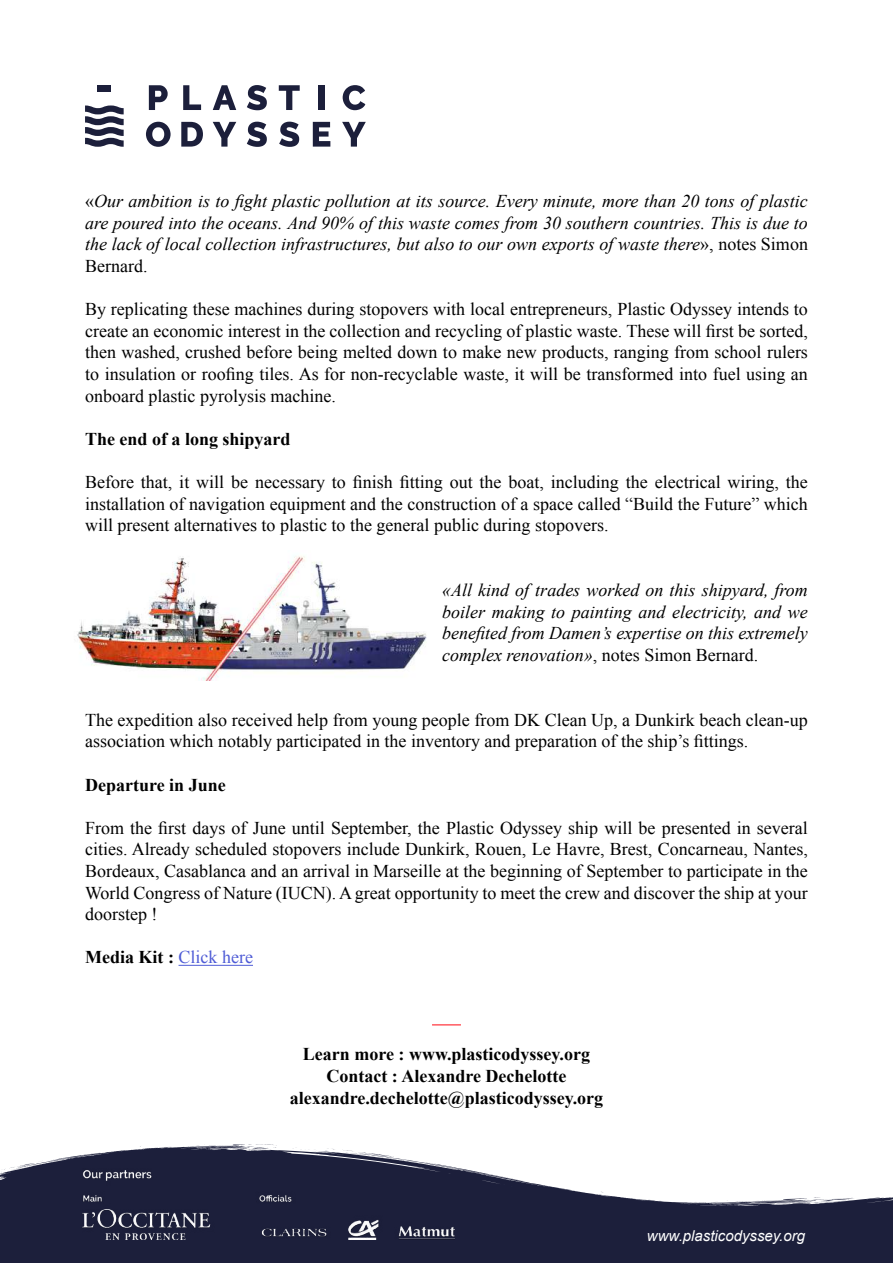
<style>
.page{position:relative;width:893px;height:1263px;background:#fff}
.page>*{position:absolute;margin:0;border:0;box-sizing:border-box;transform-origin:0 0}
.t1{font:18px/21.6px "Times New Roman";color:#000;text-align:justify}
.t2{font:italic 18px/21.6px "Times New Roman";color:#000;text-align:justify}
.t3{font:700 18px/21.6px "Times New Roman";color:#000;text-align:center}
.t4{font:italic 15px "Arial";color:#fff}
.s1{font-style:normal}
.s2{font-weight:400;color:#4f5cd6}
</style>
<div class="page">
<svg style="left:149px;top:85px;width:19px;height:25px"></svg>
<svg style="left:146px;top:122px;width:25px;height:25px"></svg>
<svg style="left:183px;top:85px;width:18px;height:25px"></svg>
<svg style="left:181px;top:122px;width:22px;height:25px"></svg>
<svg style="left:213px;top:85px;width:23px;height:25px"></svg>
<svg style="left:213px;top:122px;width:23px;height:25px"></svg>
<svg style="left:247px;top:85px;width:20px;height:25px"></svg>
<svg style="left:247px;top:122px;width:20px;height:25px"></svg>
<svg style="left:279px;top:85px;width:21px;height:25px"></svg>
<svg style="left:279px;top:122px;width:20px;height:25px"></svg>
<div style="left:318px;top:85px;width:7px;height:25px;background:#1c1f3b"></div>
<svg style="left:313px;top:122px;width:17px;height:25px"></svg>
<svg style="left:343px;top:85px;width:22px;height:25px"></svg>
<svg style="left:342px;top:122px;width:24px;height:25px"></svg>
<svg style="left:85px;top:105px;width:39px;height:42px"></svg>
<div style="left:98px;top:85px;width:13px;height:7px;background:#1c1f3b"></div>
<svg style="left:0;top:1146px;width:893px;height:117px;fill:#1c1f3b"></svg>
<svg style="left:569px;top:1190px;width:16px;height:3px"></svg>
<svg style="left:597px;top:1192px;width:7px;height:3px"></svg>
<svg style="left:692px;top:1200px;width:37px;height:4px"></svg>
<svg style="left:735px;top:1197px;width:120px;height:8px"></svg>
<svg style="left:291px;top:1148px;width:235px;height:35px"></svg>
<svg style="left:138px;top:1146px;width:3px;height:4px"></svg>
<svg style="left:1px;top:1153px;width:101px;height:24px"></svg>
<svg style="left:186px;top:1144px;width:91px;height:7px"></svg>
<img style="left:83px;top:1169px;width:371px;height:70px">
<hr style="left:179px;top:965px;width:74px;height:1px;background:#4f5cd6">
<svg style="left:432px;top:1024px;width:29px;height:1px"></svg>
<img style="left:77px;top:556px;width:350px;height:124px">
<p class="t2" style="left:85px;top:190px;width:724px"><span class="s1">«</span>Our ambition is to fight plastic pollution at its source. Every minute, more than 20 tons of plastic are poured into the oceans. And 90% of this waste comes from 30 southern countries. This is due to the lack of local collection infrastructures, but also to our own exports of waste there<span class="s1">», notes Simon Bernard.</span></p>
<p class="t1" style="left:85px;top:298px;width:724px">By replicating these machines during stopovers with local entrepreneurs, Plastic Odyssey intends to create an economic interest in the collection and recycling of plastic waste. These will first be sorted, then washed, crushed before being melted down to make new products, ranging from school rulers to insulation or roofing tiles. As for non-recyclable waste, it will be transformed into fuel using an onboard plastic pyrolysis machine.</p>
<p class="t3" style="left:85px;top:428px;width:207px">The end of a long shipyard</p>
<p class="t1" style="left:85px;top:471px;width:724px">Before that, it will be necessary to finish fitting out the boat, including the electrical wiring, the installation of navigation equipment and the construction of a space called “Build the Future” which will present alternatives to plastic to the general public during stopovers.</p>
<p class="t2" style="left:442px;top:579px;width:367px">«All kind of trades worked on this shipyard, from boiler making to painting and electricity, and we benefited from Damen’s expertise on this extremely complex renovation»<span class="s1">, notes Simon Bernard.</span></p>
<p class="t1" style="left:85px;top:709px;width:724px">The expedition also received help from young people from DK Clean Up, a Dunkirk beach clean-up association which notably participated in the inventory and preparation of the ship’s fittings.</p>
<p class="t3" style="left:85px;top:773px;width:142px">Departure in June</p>
<p class="t1" style="left:85px;top:817px;width:724px">From the first days of June until September, the Plastic Odyssey ship will be presented in several cities. Already scheduled stopovers include Dunkirk, Rouen, Le Havre, Brest, Concarneau, Nantes, Bordeaux, Casablanca and an arrival in Marseille at the beginning of September to participate in the World Congress of Nature (IUCN). A great opportunity to meet the crew and discover the ship at your doorstep !</p>
<p class="t3" style="left:85px;top:946px;width:169px">Media Kit : <span class="s2">Click here</span></p>
<p class="t3" style="left:290px;top:1043px;width:315px">Learn more : www.plasticodyssey.org<br>Contact : Alexandre Dechelotte alexandre.dechelotte@plasticodyssey.org</p>
<p class="t4" style="left:647px;top:1226px;width:160px">www.plasticodyssey.org</p>
</div>
